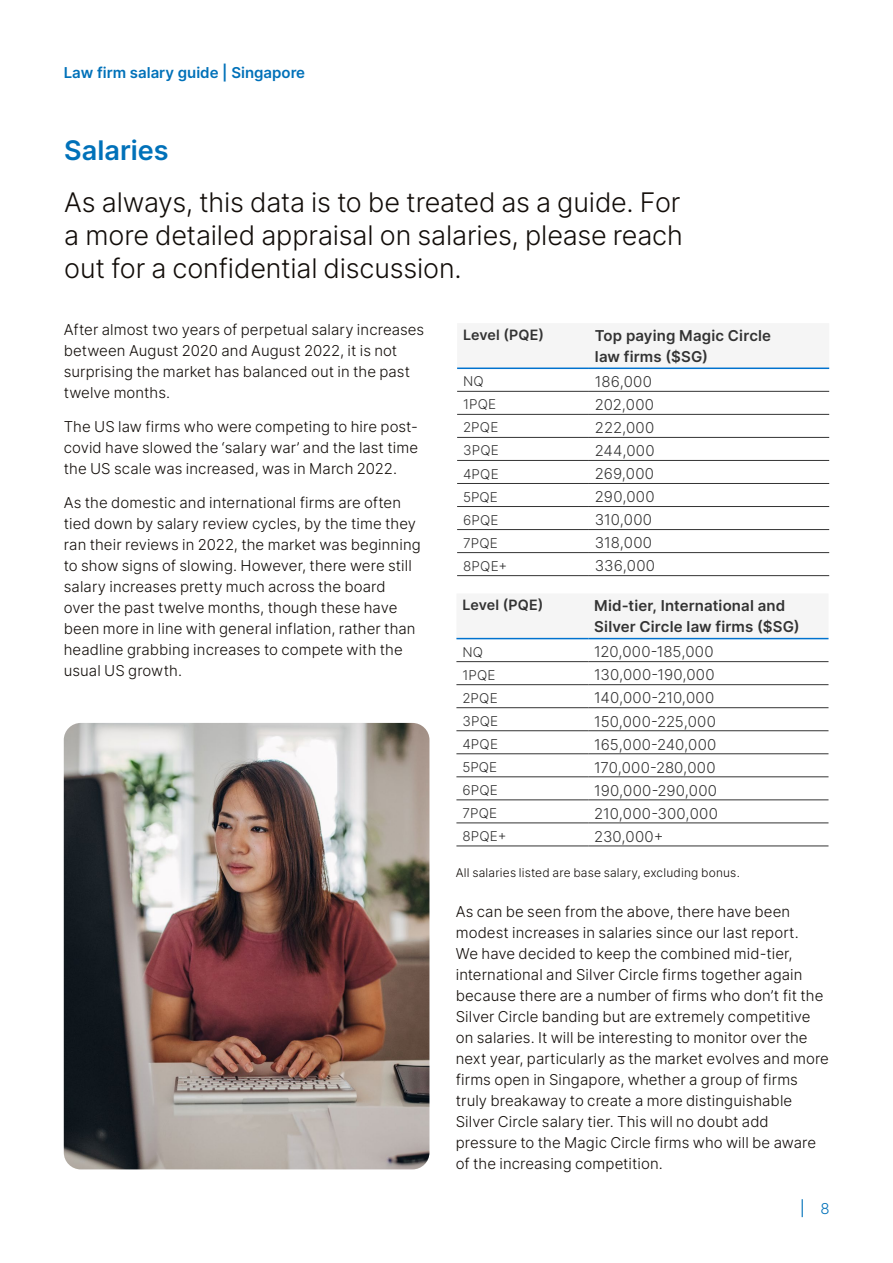
<style>
.page{position:relative;width:893px;height:1263px;background:#fff}
.page>*{position:absolute;margin:0;border:0;box-sizing:border-box;transform-origin:0 0}
.t1{font:300 27px/33px "Inter";letter-spacing:-.005em;color:#120d09;text-align:justify}
.t2{font:600 27px "Inter";color:#0071b9}
.t3{font:300 15px/21px "Inter";letter-spacing:.005em;color:#120d09}
.t4{font:300 15px "Inter";letter-spacing:.02em;color:#333}
.t5{font:600 15px/21px "Inter";letter-spacing:.01em;color:#333}
.t6{font:600 15px "Inter";color:#0071b9}
.t7{font:300 15px "Inter";color:#0071b9}
.t8{font:600 14.25px "Inter";letter-spacing:.01em;color:#333}
.t9{font:300 13.5px "Inter";letter-spacing:.015em;color:#333}
.t10{font:300 12px "Inter";letter-spacing:.015em;color:#120d09}
</style>
<div class="page">
<hr style="left:457px;top:391px;width:132px;height:1px;background:#333">
<hr style="left:589px;top:391px;width:240px;height:1px;background:#333">
<hr style="left:457px;top:414px;width:132px;height:1px;background:#333">
<hr style="left:589px;top:414px;width:240px;height:1px;background:#333">
<hr style="left:457px;top:506px;width:132px;height:1px;background:#333">
<hr style="left:589px;top:506px;width:240px;height:1px;background:#333">
<hr style="left:457px;top:529px;width:132px;height:1px;background:#333">
<hr style="left:589px;top:529px;width:240px;height:1px;background:#333">
<hr style="left:457px;top:437px;width:132px;height:1px;background:#333">
<hr style="left:589px;top:437px;width:240px;height:1px;background:#333">
<hr style="left:457px;top:460px;width:132px;height:1px;background:#333">
<hr style="left:589px;top:460px;width:240px;height:1px;background:#333">
<hr style="left:457px;top:483px;width:132px;height:1px;background:#333">
<hr style="left:589px;top:483px;width:240px;height:1px;background:#333">
<hr style="left:457px;top:552px;width:132px;height:1px;background:#333">
<hr style="left:589px;top:552px;width:240px;height:1px;background:#333">
<hr style="left:457px;top:575px;width:132px;height:1px;background:#333">
<hr style="left:589px;top:575px;width:240px;height:1px;background:#333">
<hr style="left:457px;top:367px;width:132px;height:2px;background:#0072ce">
<hr style="left:589px;top:367px;width:240px;height:2px;background:#0072ce">
<svg style="left:456px;top:637px;width:372px;height:1px"></svg>
<hr style="left:456px;top:661px;width:132px;height:1px;background:#333">
<hr style="left:588px;top:661px;width:240px;height:1px;background:#333">
<hr style="left:456px;top:684px;width:132px;height:1px;background:#333">
<hr style="left:588px;top:684px;width:240px;height:1px;background:#333">
<hr style="left:456px;top:776px;width:132px;height:1px;background:#333">
<hr style="left:588px;top:776px;width:240px;height:1px;background:#333">
<hr style="left:456px;top:799px;width:132px;height:1px;background:#333">
<hr style="left:588px;top:799px;width:240px;height:1px;background:#333">
<hr style="left:456px;top:707px;width:132px;height:1px;background:#333">
<hr style="left:588px;top:707px;width:240px;height:1px;background:#333">
<hr style="left:456px;top:730px;width:132px;height:1px;background:#333">
<hr style="left:588px;top:730px;width:240px;height:1px;background:#333">
<hr style="left:456px;top:753px;width:132px;height:1px;background:#333">
<hr style="left:588px;top:753px;width:240px;height:1px;background:#333">
<hr style="left:456px;top:822px;width:132px;height:1px;background:#333">
<hr style="left:588px;top:822px;width:240px;height:1px;background:#333">
<hr style="left:456px;top:845px;width:132px;height:1px;background:#333">
<hr style="left:588px;top:845px;width:240px;height:1px;background:#333">
<hr style="left:456px;top:638px;width:132px;height:1px;background:#0072ce">
<hr style="left:588px;top:638px;width:240px;height:1px;background:#0072ce">
<img style="left:64px;top:723px;width:365px;height:446px">
<svg style="left:802px;top:1199px;width:1px;height:18px"></svg>
<p class="t6" style="left:64px;top:62px;width:243px">Law firm salary guide | Singapore</p>
<h1 class="t2" style="left:64px;top:131px;width:106px">Salaries</h1>
<h1 class="t1" style="left:64px;top:185px;width:620px">As always, this data is to be treated as a guide. For a more detailed appraisal on salaries, please reach out for a confidential discussion.</h1>
<p class="t3" style="left:64px;top:319px;width:362px">After almost two years of perpetual salary increases between August 2020 and August 2022, it is not surprising the market has balanced out in the past twelve months.</p>
<p class="t3" style="left:64px;top:416px;width:356px;text-align:justify">The US law firms who were competing to hire post&shy;covid have slowed the ‘salary war’ and the last time the US scale was increased, was in March 2022.</p>
<p class="t3" style="left:64px;top:491px;width:359px">As the domestic and international firms are often tied down by salary review cycles, by the time they ran their reviews in 2022, the market was beginning to show signs of slowing. However, there were still salary increases pretty much across the board<br>over the past twelve months, though these have been more in line with general inflation, rather than headline grabbing increases to compete with the usual US growth.</p>
<p class="t8" style="left:463px;top:325px;width:82px">Level (PQE)</p>
<p class="t5" style="left:595px;top:325px;width:178px">Top paying Magic Circle law firms ($SG)</p>
<p class="t9" style="left:463px;top:372px;width:22px">NQ</p>
<p class="t4" style="left:595px;top:371px;width:59px">186,000</p>
<p class="t9" style="left:463px;top:395px;width:35px">1PQE</p>
<p class="t4" style="left:595px;top:394px;width:61px">202,000</p>
<p class="t9" style="left:463px;top:418px;width:37px">2PQE</p>
<p class="t4" style="left:595px;top:417px;width:61px">222,000</p>
<p class="t9" style="left:463px;top:441px;width:37px">3PQE</p>
<p class="t4" style="left:595px;top:440px;width:61px">244,000</p>
<p class="t9" style="left:463px;top:464px;width:37px">4PQE</p>
<p class="t4" style="left:595px;top:463px;width:61px">269,000</p>
<p class="t9" style="left:463px;top:487px;width:36px">5PQE</p>
<p class="t4" style="left:595px;top:486px;width:61px">290,000</p>
<p class="t9" style="left:463px;top:510px;width:37px">6PQE</p>
<p class="t4" style="left:595px;top:509px;width:59px">310,000</p>
<p class="t9" style="left:463px;top:533px;width:36px">7PQE</p>
<p class="t4" style="left:595px;top:532px;width:59px">318,000</p>
<p class="t9" style="left:463px;top:556px;width:46px">8PQE+</p>
<p class="t4" style="left:595px;top:555px;width:62px">336,000</p>
<p class="t8" style="left:462px;top:595px;width:82px">Level (PQE)</p>
<p class="t5" style="left:594px;top:595px;width:207px">Mid-tier, International and<br>Silver Circle law firms ($SG)</p>
<p class="t9" style="left:462px;top:642px;width:22px">NQ</p>
<p class="t4" style="left:594px;top:641px;width:121px">120,000-185,000</p>
<p class="t9" style="left:462px;top:665px;width:35px">1PQE</p>
<p class="t4" style="left:594px;top:664px;width:122px">130,000-190,000</p>
<p class="t9" style="left:462px;top:688px;width:37px">2PQE</p>
<p class="t4" style="left:594px;top:687px;width:121px">140,000-210,000</p>
<p class="t9" style="left:462px;top:711px;width:37px">3PQE</p>
<p class="t4" style="left:594px;top:710px;width:123px">150,000-225,000</p>
<p class="t9" style="left:462px;top:734px;width:37px">4PQE</p>
<p class="t4" style="left:594px;top:733px;width:124px">165,000-240,000</p>
<p class="t9" style="left:462px;top:757px;width:36px">5PQE</p>
<p class="t4" style="left:594px;top:756px;width:123px">170,000-280,000</p>
<p class="t9" style="left:462px;top:780px;width:37px">6PQE</p>
<p class="t4" style="left:594px;top:779px;width:124px">190,000-290,000</p>
<p class="t9" style="left:462px;top:803px;width:36px">7PQE</p>
<p class="t4" style="left:594px;top:802px;width:125px">210,000-300,000</p>
<p class="t9" style="left:462px;top:826px;width:46px">8PQE+</p>
<p class="t4" style="left:594px;top:825px;width:71px">230,000+</p>
<p class="t10" style="left:456px;top:864px;width:286px">All salaries listed are base salary, excluding bonus.</p>
<p class="t3" style="left:456px;top:901px;width:375px">As can be seen from the above, there have been modest increases in salaries since our last report.<br>We have decided to keep the combined mid-tier, international and Silver Circle firms together again because there are a number of firms who don’t fit the Silver Circle banding but are extremely competitive on salaries. It will be interesting to monitor over the next year, particularly as the market evolves and more firms open in Singapore, whether a group of firms truly breakaway to create a more distinguishable Silver Circle salary tier. This will no doubt add pressure to the Magic Circle firms who will be aware of the increasing competition.</p>
<p class="t7" style="left:820px;top:1197px;width:11px">8</p>
</div>
